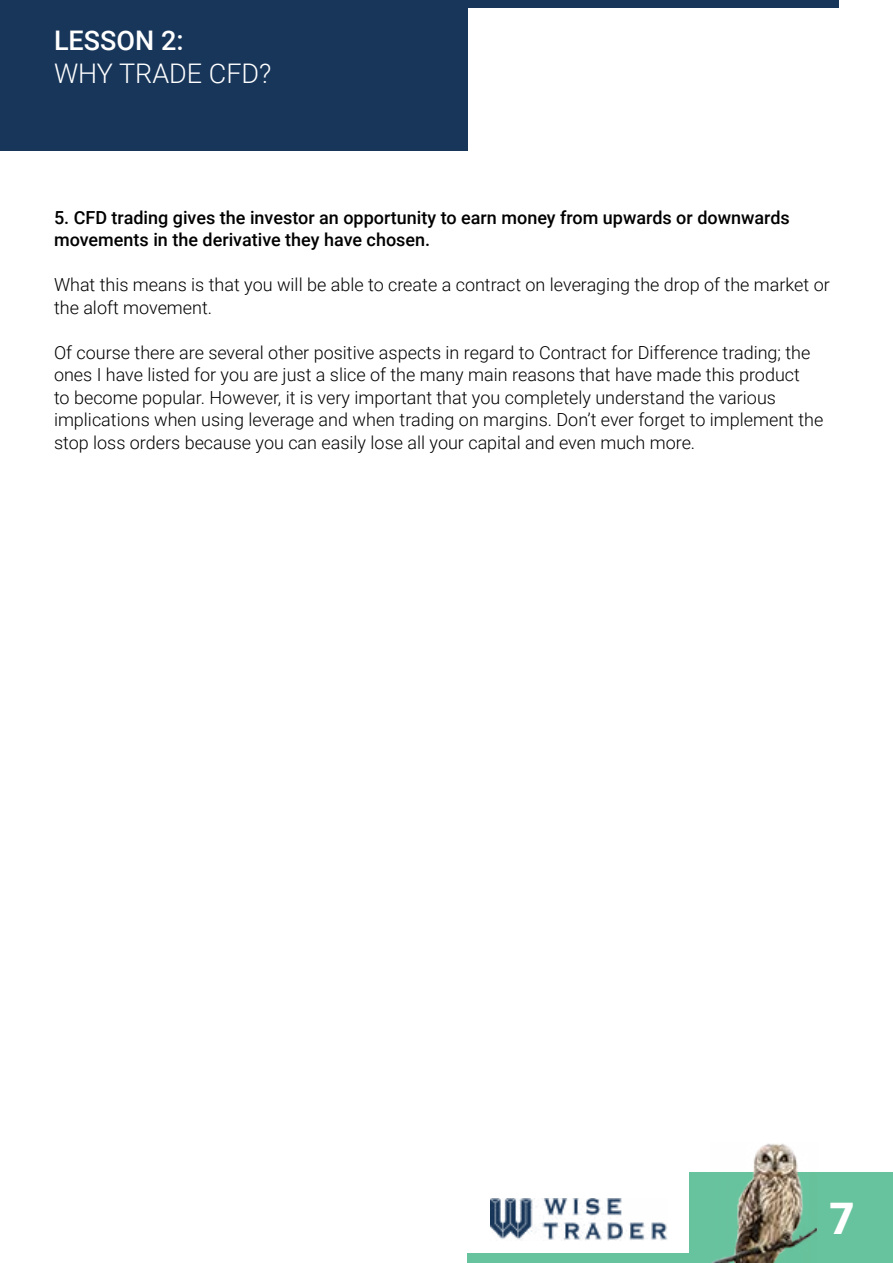
<style>
.page{position:relative;width:893px;height:1263px;background:#fff}
.page>*{position:absolute;margin:0;border:0;box-sizing:border-box;transform-origin:0 0}
.t1{font:900 43.5px "Roboto";color:#fff}
.t2{font:300 27px "Roboto";color:#fff}
.t3{font:500 27px "Roboto";color:#fff}
.t4{font:300 18px/22.5px "Roboto";color:#000}
.t5{font:500 18px/22.5px "Roboto";color:#000}
</style>
<div class="page">
<div style="left:467px;top:1254px;width:222px;height:9px;background:#67c39d"></div>
<div style="left:689px;top:1173px;width:204px;height:90px;background:#67c39d"></div>
<img style="left:710px;top:1143px;width:108px;height:120px">
<img style="left:490px;top:1198px;width:177px;height:42px">
<div style="left:0;top:0;width:467px;height:150px;background:#18365a"></div>
<div style="left:445px;top:0;width:394px;height:8px;background:#18365a"></div>
<h2 class="t3" style="left:54px;top:22px;width:131px">LESSON 2:</h2>
<h2 class="t2" style="left:54px;top:54px;width:219px">WHY TRADE CFD?</h2>
<p class="t5" style="left:54px;top:205px;width:737px">5. CFD trading gives the investor an opportunity to earn money from upwards or downwards movements in the derivative they have chosen.</p>
<p class="t4" style="left:54px;top:273px;width:777px">What this means is that you will be able to create a contract on leveraging the drop of the market or the aloft movement.</p>
<p class="t4" style="left:54px;top:340px;width:771px">Of course there are several other positive aspects in regard to Contract for Difference trading; the ones I have listed for you are just a slice of the many main reasons that have made this product<br>to become popular. However, it is very important that you completely understand the various implications when using leverage and when trading on margins. Don’t ever forget to implement the stop loss orders because you can easily lose all your capital and even much more.</p>
<h1 class="t1" style="left:829px;top:1188px;width:27px">7</h1>
</div>
